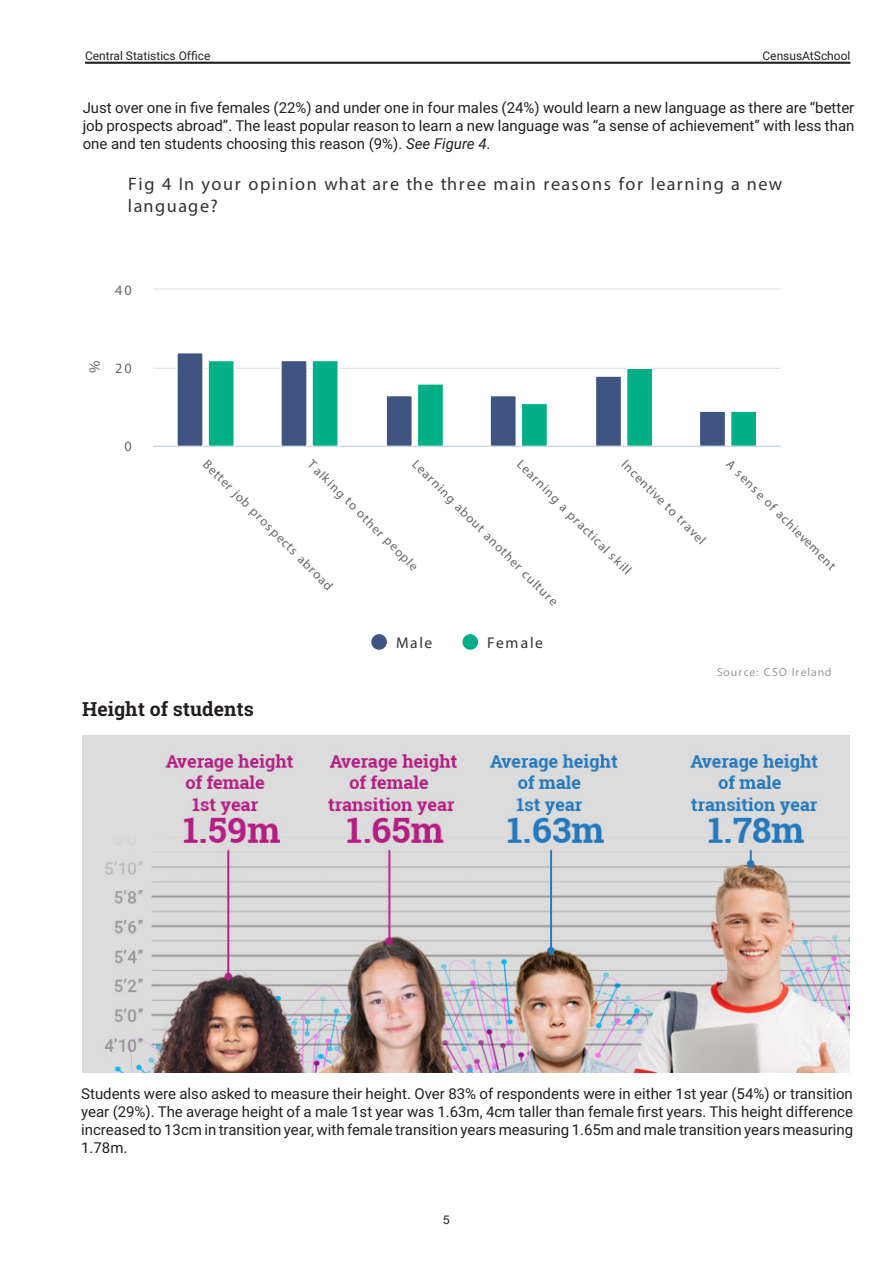
<style>
.page{position:relative;width:893px;height:1263px;background:#fff}
.page>*{position:absolute;margin:0;border:0;box-sizing:border-box;transform-origin:0 0}
.t1{font:700 19.5px "Roboto Slab";color:#231f20}
.t2{font:18.15px/22px "Lucida Grande";letter-spacing:.085em;color:#333}
.t3{font:700 15.6px "Lucida Grande";letter-spacing:.1em;color:#333}
.t4{font:15.6px "Lucida Grande";color:#666}
.t5{font:15px/18px "Roboto";color:#231f20;text-align:justify}
.t6{font:14.25px "Lucida Grande";color:#666}
.t7{font:13.05px "Lucida Grande";color:#666}
.t8{font:12px "Roboto";color:#231f20}
.t9{font:12px "Arial";color:#231f20}
.t10{font:11.7px "Lucida Grande";letter-spacing:.075em;color:#999}
.s1{font-style:italic}
</style>
<div class="page">
<hr style="left:85px;top:62px;width:765px;height:2px;background:#231f20">
<hr style="left:153px;top:368px;width:628px;height:1px;background:#e6e6e6">
<hr style="left:153px;top:288px;width:628px;height:2px;background:#e6e6e6">
<hr style="left:153px;top:446px;width:628px;height:1px;background:#ccd6eb">
<svg style="left:176px;top:353px;width:59px;height:93px"></svg>
<svg style="left:280px;top:361px;width:59px;height:85px"></svg>
<svg style="left:386px;top:384px;width:57px;height:62px"></svg>
<svg style="left:490px;top:396px;width:57px;height:50px"></svg>
<svg style="left:596px;top:368px;width:57px;height:78px"></svg>
<svg style="left:700px;top:411px;width:56px;height:35px"></svg>
<div style="left:371px;top:634px;width:16px;height:16px;background:#405482;border-radius:50%"></div>
<div style="left:462px;top:634px;width:16px;height:16px;background:#00af86;border-radius:50%"></div>
<img style="left:83px;top:735px;width:766px;height:337px">
<p class="t8" style="left:85px;top:47px;width:127px">Central Statistics Office</p>
<p class="t8" style="left:762px;top:47px;width:89px">CensusAtSchool</p>
<p class="t5" style="left:83px;top:98px;width:773px">Just over one in five females (22%) and under one in four males (24%) would learn a new language as there are “better job prospects abroad”. The least popular reason to learn a new language was “a sense of achievement” with less than one and ten students choosing this reason (9%). <span class="s1">See Figure 4</span>.</p>
<p class="t2" style="left:128px;top:172px;width:656px">Fig 4 In your opinion what are the three main reasons for learning a new language?</p>
<p class="t6" style="left:115px;top:281px;width:18px">40</p>
<p class="t4" style="left:85px;top:373px;width:14px;rotate:-90deg">%</p>
<p class="t6" style="left:115px;top:359px;width:18px">20</p>
<p class="t6" style="left:124px;top:437px;width:9px">0</p>
<p class="t7" style="left:316px;top:456px;width:152px;rotate:45deg">T alking to other people</p>
<p class="t7" style="left:629px;top:456px;width:114px;rotate:45deg">Incentive to travel</p>
<p class="t7" style="left:734px;top:456px;width:151px;rotate:45deg">A sense of achievement</p>
<p class="t7" style="left:211px;top:456px;width:179px;rotate:45deg">Better job prospects abroad</p>
<p class="t7" style="left:525px;top:456px;width:157px;rotate:45deg">Learning a practical skill</p>
<p class="t7" style="left:420px;top:456px;width:202px;rotate:45deg">Learning about another culture</p>
<p class="t3" style="left:396px;top:634px;width:38px">Male</p>
<p class="t3" style="left:487px;top:634px;width:57px">Female</p>
<p class="t10" style="left:717px;top:665px;width:116px">Source: CSO Ireland</p>
<h1 class="t1" style="left:82px;top:695px;width:173px">Height of students</h1>
<p class="t5" style="left:81px;top:1084px;width:773px">Students were also asked to measure their height. Over 83% of respondents were in either 1st year (54%) or transition year (29%). The average height of a male 1st year was 1.63m, 4cm taller than female first years. This height difference increased to 13cm in transition year, with female transition years measuring 1.65m and male transition years measuring 1.78m.</p>
<p class="t9" style="left:443px;top:1211px;width:8px">5</p>
</div>
